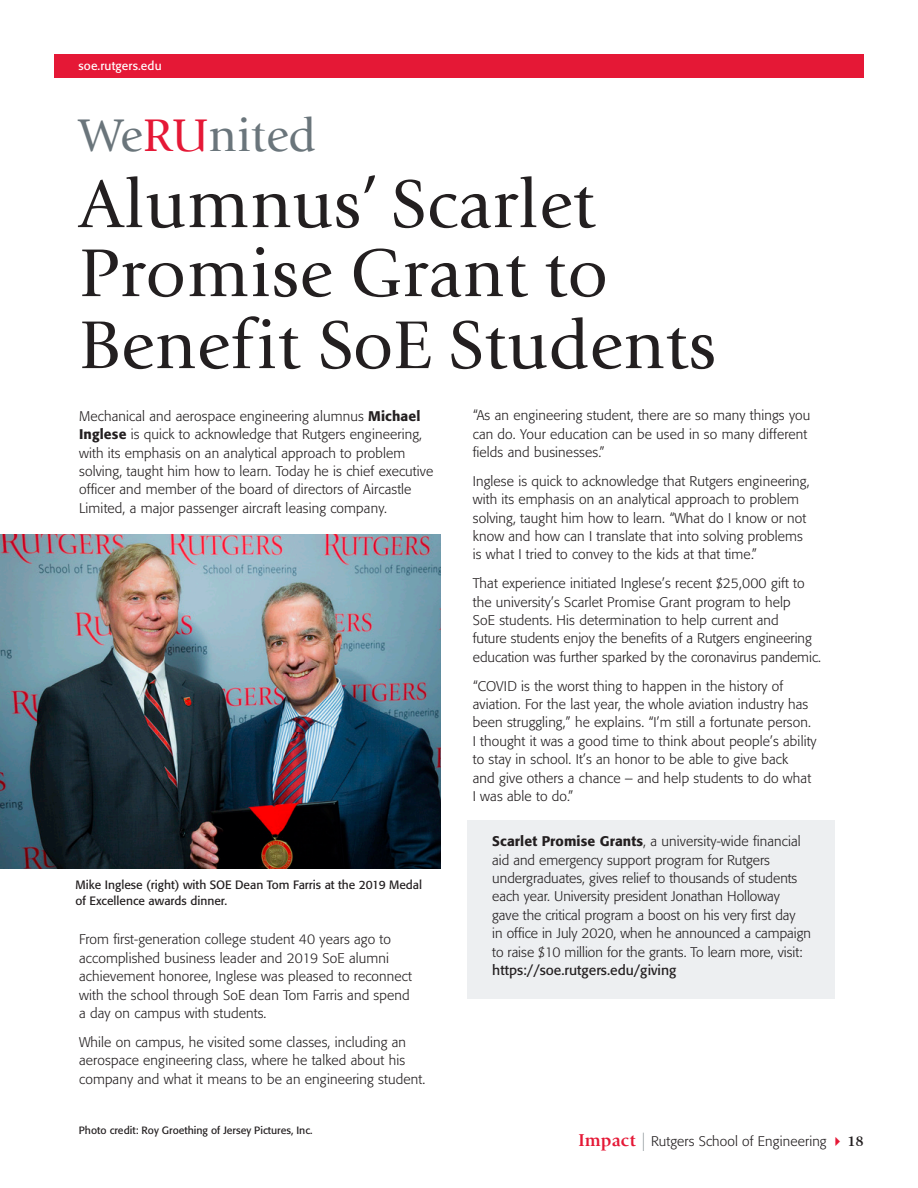
<style>
.page{position:relative;width:918px;height:1188px;background:#fff}
.page>*{position:absolute;margin:0;border:0;box-sizing:border-box;transform-origin:0 0}
.t1{font:70.5px/70.5px "Giovanni Std";letter-spacing:.01em;color:#231f20}
.t2{font:48px "Giovanni Std";color:#6a757b}
.t3{font:700 15px "Giovanni Std";color:#231f20}
.t4{font:300 13.8px/18.3px "Formata";letter-spacing:.01em;color:#231f20}
.t5{font:12px/16.5px "Formata";color:#231f20}
.t6{font:12px "Formata";letter-spacing:.01em;color:#fff}
.t7{font:10.5px "Formata";color:#231f20}
.s1{color:#e51836}
.s2{font-weight:500}
.s3{font-weight:400}
.s4{font-family:"Giovanni Std";font-weight:700;font-size:18px;color:#e51836}
.s5{font-family:"Neue Helvetica Pro 29 Cm Ult Lt";font-weight:400;font-size:25.5px;color:#6a757b}
</style>
<div class="page">
<div style="left:468px;top:820px;width:367px;height:179px;background:#edeff1"></div>
<div style="left:54px;top:54px;width:810px;height:24px;background:#e51836"></div>
<img style="left:0;top:535px;width:441px;height:333px">
<p class="t6" style="left:79px;top:58px;width:85px">soe.rutgers.edu</p>
<p class="t2" style="left:79px;top:108px;width:239px">We<span class="s1">RU</span>nited</p>
<p class="t1" style="left:79px;top:170px;width:639px">Alumnus’ Scarlet<br>Promise Grant to<br>Benefit SoE Students</p>
<p class="t4" style="left:79px;top:407px;width:356px">Mechanical and aerospace engineering alumnus <span class="s2">Michael Inglese</span> is quick to acknowledge that Rutgers engineering, with its emphasis on an analytical approach to problem solving, taught him how to learn. Today he is chief executive officer and member of the board of directors of Aircastle Limited, a major passenger aircraft leasing company.</p>
<p class="t5" style="left:76px;top:876px;width:348px">Mike Inglese (right) with SOE Dean Tom Farris at the 2019 Medal of Excellence awards dinner.</p>
<p class="t4" style="left:79px;top:931px;width:334px">From first-generation college student 40 years ago to accomplished business leader and 2019 SoE alumni achievement honoree, Inglese was pleased to reconnect with the school through SoE dean Tom Farris and spend a day on campus with students.</p>
<p class="t4" style="left:79px;top:1033px;width:348px">While on campus, he visited some classes, including an aerospace engineering class, where he talked about his company and what it means to be an engineering student.</p>
<p class="t7" style="left:79px;top:1124px;width:235px">Photo credit: Roy Groething of Jersey Pictures, Inc.</p>
<p class="t4" style="left:473px;top:406px;width:339px">“As an engineering student, there are so many things you can do. Your education can be used in so many different fields and businesses.”</p>
<p class="t4" style="left:473px;top:472px;width:338px">Inglese is quick to acknowledge that Rutgers engineering, with its emphasis on an analytical approach to problem solving, taught him how to learn. “What do I know or not know and how can I translate that into solving problems is what I tried to convey to the kids at that time.”</p>
<p class="t4" style="left:473px;top:574px;width:350px">That experience initiated Inglese’s recent $25,000 gift to the university’s Scarlet Promise Grant program to help<br>SoE students. His determination to help current and<br>future students enjoy the benefits of a Rutgers engineering education was further sparked by the coronavirus pandemic.</p>
<p class="t4" style="left:473px;top:677px;width:345px">“COVID is the worst thing to happen in the history of aviation. For the last year, the whole aviation industry has been struggling,” he explains. “I’m still a fortunate person.<br>I thought it was a good time to think about people’s ability to stay in school. It’s an honor to be able to give back<br>and give others a chance – and help students to do what I was able to do.”</p>
<p class="t4" style="left:492px;top:832px;width:320px"><span class="s2">Scarlet Promise Grants</span>, a university-wide financial aid and emergency support program for Rutgers undergraduates, gives relief to thousands of students each year. University president Jonathan Holloway<br>gave the critical program a boost on his very first day<br>in office in July 2020, when he announced a campaign to raise $10 million for the grants. To learn more, visit: <span class="s3">https://soe.rutgers.edu/giving</span></p>
<p class="t4" style="left:579px;top:1132px;width:249px"><span class="s4">Impact</span> <span class="s5">I</span> Rutgers School of Engineering</p>
<p class="t3" style="left:847px;top:1132px;width:18px">18</p>
</div>
